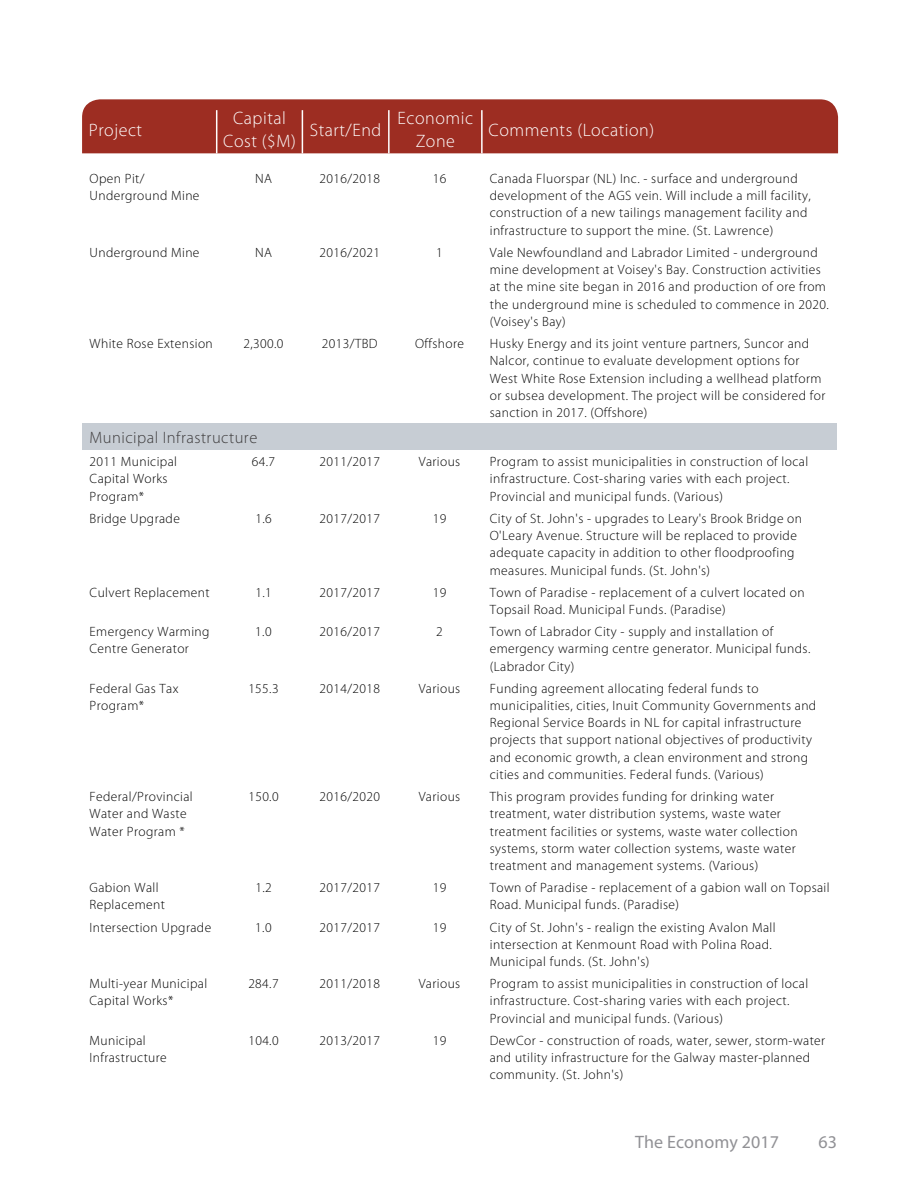
<style>
.page{position:relative;width:918px;height:1188px;background:#fff}
.page>*{position:absolute;margin:0;border:0;box-sizing:border-box;transform-origin:0 0}
.t1{font:300 18px/23.2px "Myriad Pro";letter-spacing:.03em;color:#fff;text-align:center}
.t2{font:18px "Myriad Pro";letter-spacing:.005em;color:#919195}
.t3{font:300 16.5px "Myriad Pro";letter-spacing:.03em;color:#3e3c3d}
.t4{font:300 13.5px/17.2px "Myriad Pro";letter-spacing:.03em;color:#000}
</style>
<div class="page">
<div style="left:82px;top:423px;width:754px;height:27px;background:#c7cdd4"></div>
<div style="left:82px;top:99px;width:756px;height:54px;background:#9d2d22"></div>
<hr style="left:216px;top:110px;width:1px;height:43px;background:#fff">
<hr style="left:302px;top:110px;width:1px;height:43px;background:#fff">
<hr style="left:388px;top:110px;width:2px;height:43px;background:#fff">
<hr style="left:481px;top:110px;width:2px;height:43px;background:#fff">
<h1 class="t1" style="left:89px;top:118px;width:55px">Project</h1>
<h1 class="t1" style="left:223px;top:106px;width:74px">Capital<br>Cost ($M)</h1>
<h1 class="t1" style="left:310px;top:118px;width:73px">Start/End</h1>
<h1 class="t1" style="left:398px;top:106px;width:77px">Economic<br>Zone</h1>
<h1 class="t1" style="left:489px;top:118px;width:167px">Comments (Location)</h1>
<p class="t4" style="left:90px;top:170px;width:111px">Open Pit/<br>Underground Mine</p>
<p class="t4" style="left:255px;top:170px;width:18px">NA</p>
<p class="t4" style="left:319px;top:170px;width:62px">2016/2018</p>
<p class="t4" style="left:433px;top:170px;width:15px">16</p>
<p class="t4" style="left:490px;top:170px;width:323px">Canada Fluorspar (NL) Inc. - surface and underground development of the AGS vein. Will include a mill facility, construction of a new tailings management facility and infrastructure to support the mine. (St. Lawrence)</p>
<p class="t4" style="left:90px;top:244px;width:111px">Underground Mine</p>
<p class="t4" style="left:255px;top:244px;width:18px">NA</p>
<p class="t4" style="left:319px;top:244px;width:62px">2016/2021</p>
<p class="t4" style="left:436px;top:244px;width:8px">1</p>
<p class="t4" style="left:490px;top:244px;width:341px">Vale Newfoundland and Labrador Limited - underground mine development at Voisey's Bay. Construction activities at the mine site began in 2016 and production of ore from the underground mine is scheduled to commence in 2020. (Voisey's Bay)</p>
<p class="t4" style="left:90px;top:335px;width:125px">White Rose Extension</p>
<p class="t4" style="left:243px;top:335px;width:42px">2,300.0</p>
<p class="t4" style="left:322px;top:335px;width:57px">2013/TBD</p>
<p class="t4" style="left:415px;top:335px;width:50px">Offshore</p>
<p class="t4" style="left:490px;top:335px;width:337px">Husky Energy and its joint venture partners, Suncor and Nalcor, continue to evaluate development options for West White Rose Extension including a wellhead platform or subsea development. The project will be considered for sanction in 2017. (Offshore)</p>
<p class="t3" style="left:90px;top:427px;width:169px">Municipal Infrastructure</p>
<p class="t4" style="left:90px;top:453px;width:89px">2011 Municipal<br>Capital Works<br>Program*</p>
<p class="t4" style="left:252px;top:453px;width:25px">64.7</p>
<p class="t4" style="left:319px;top:453px;width:62px">2011/2017</p>
<p class="t4" style="left:419px;top:453px;width:43px">Various</p>
<p class="t4" style="left:490px;top:453px;width:320px">Program to assist municipalities in construction of local infrastructure. Cost-sharing varies with each project.<br>Provincial and municipal funds. (Various)</p>
<p class="t4" style="left:90px;top:509px;width:92px">Bridge Upgrade</p>
<p class="t4" style="left:255px;top:509px;width:18px">1.6</p>
<p class="t4" style="left:319px;top:509px;width:62px">2017/2017</p>
<p class="t4" style="left:433px;top:509px;width:15px">19</p>
<p class="t4" style="left:490px;top:509px;width:314px">City of St. John's - upgrades to Leary's Brook Bridge on O'Leary Avenue. Structure will be replaced to provide adequate capacity in addition to other floodproofing measures. Municipal funds. (St. John's)</p>
<p class="t4" style="left:90px;top:583px;width:122px">Culvert Replacement</p>
<p class="t4" style="left:255px;top:583px;width:18px">1.1</p>
<p class="t4" style="left:319px;top:583px;width:62px">2017/2017</p>
<p class="t4" style="left:433px;top:583px;width:15px">19</p>
<p class="t4" style="left:490px;top:583px;width:316px">Town of Paradise - replacement of a culvert located on<br>Topsail Road. Municipal Funds. (Paradise)</p>
<p class="t4" style="left:90px;top:623px;width:122px">Emergency Warming<br>Centre Generator</p>
<p class="t4" style="left:255px;top:623px;width:18px">1.0</p>
<p class="t4" style="left:319px;top:623px;width:62px">2016/2017</p>
<p class="t4" style="left:436px;top:623px;width:8px">2</p>
<p class="t4" style="left:490px;top:623px;width:322px">Town of Labrador City - supply and installation of emergency warming centre generator. Municipal funds. (Labrador City)</p>
<p class="t4" style="left:90px;top:679px;width:91px">Federal Gas Tax<br>Program*</p>
<p class="t4" style="left:248px;top:679px;width:32px">155.3</p>
<p class="t4" style="left:319px;top:679px;width:62px">2014/2018</p>
<p class="t4" style="left:419px;top:679px;width:43px">Various</p>
<p class="t4" style="left:490px;top:679px;width:328px">Funding agreement allocating federal funds to municipalities, cities, Inuit Community Governments and Regional Service Boards in NL for capital infrastructure projects that support national objectives of productivity and economic growth, a clean environment and strong cities and communities. Federal funds. (Various)</p>
<p class="t4" style="left:90px;top:788px;width:105px">Federal/Provincial<br>Water and Waste<br>Water Program *</p>
<p class="t4" style="left:248px;top:788px;width:32px">150.0</p>
<p class="t4" style="left:319px;top:788px;width:62px">2016/2020</p>
<p class="t4" style="left:419px;top:788px;width:43px">Various</p>
<p class="t4" style="left:490px;top:788px;width:309px">This program provides funding for drinking water treatment, water distribution systems, waste water treatment facilities or systems, waste water collection systems, storm water collection systems, waste water treatment and management systems. (Various)</p>
<p class="t4" style="left:90px;top:879px;width:77px">Gabion Wall<br>Replacement</p>
<p class="t4" style="left:255px;top:879px;width:18px">1.2</p>
<p class="t4" style="left:319px;top:879px;width:62px">2017/2017</p>
<p class="t4" style="left:433px;top:879px;width:15px">19</p>
<p class="t4" style="left:490px;top:879px;width:341px">Town of Paradise - replacement of a gabion wall on Topsail<br>Road. Municipal funds. (Paradise)</p>
<p class="t4" style="left:90px;top:918px;width:123px">Intersection Upgrade</p>
<p class="t4" style="left:255px;top:918px;width:18px">1.0</p>
<p class="t4" style="left:319px;top:918px;width:62px">2017/2017</p>
<p class="t4" style="left:433px;top:918px;width:15px">19</p>
<p class="t4" style="left:490px;top:918px;width:287px">City of St. John's - realign the existing Avalon Mall intersection at Kenmount Road with Polina Road.<br>Municipal funds. (St. John's)</p>
<p class="t4" style="left:90px;top:975px;width:119px">Multi-year Municipal<br>Capital Works*</p>
<p class="t4" style="left:248px;top:975px;width:32px">284.7</p>
<p class="t4" style="left:319px;top:975px;width:62px">2011/2018</p>
<p class="t4" style="left:419px;top:975px;width:43px">Various</p>
<p class="t4" style="left:490px;top:975px;width:320px">Program to assist municipalities in construction of local infrastructure. Cost-sharing varies with each project.<br>Provincial and municipal funds. (Various)</p>
<p class="t4" style="left:90px;top:1032px;width:79px">Municipal<br>Infrastructure</p>
<p class="t4" style="left:248px;top:1032px;width:32px">104.0</p>
<p class="t4" style="left:319px;top:1032px;width:62px">2013/2017</p>
<p class="t4" style="left:433px;top:1032px;width:15px">19</p>
<p class="t4" style="left:490px;top:1032px;width:337px">DewCor - construction of roads, water, sewer, storm-water and utility infrastructure for the Galway master-planned community. (St. John's)</p>
<h1 class="t2" style="left:635px;top:1130px;width:146px">The Economy 2017</h1>
<h1 class="t2" style="left:818px;top:1130px;width:20px">63</h1>
</div>
